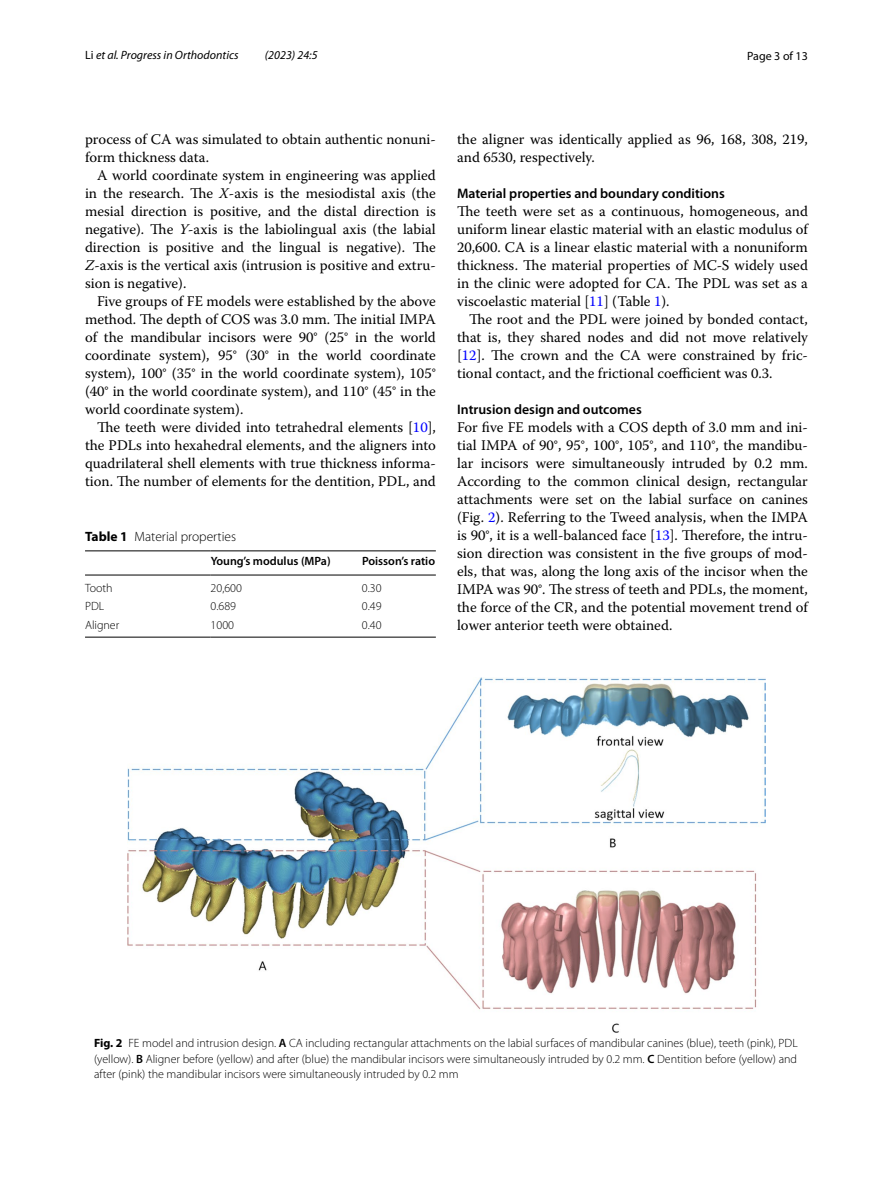
<style>
.page{position:relative;width:893px;height:1187px;background:#fff}
.page>*{position:absolute;margin:0;border:0;box-sizing:border-box;transform-origin:0 0}
.t1{font:14.7px/18px "Warnock Pro";color:#000;text-align:justify}
.t2{font:600 13.8px "Myriad Pro";color:#000}
.t3{font:300 13.5px "Myriad Pro";color:#000}
.t4{font:300 12px/15px "Myriad Pro";color:#000;text-align:justify}
.t5{font:italic 12px "Myriad Pro";color:#000}
.t6{font:600 12px "Myriad Pro";color:#000}
.t7{font:12px "Myriad Pro";color:#000}
.s1{font-style:normal}
.s2{font-style:italic}
.s3{color:#00f}
.s4{font-weight:700}
.s5{font-weight:600}
</style>
<div class="page">
<hr style="left:85px;top:550px;width:126px;height:1px;background:#000">
<hr style="left:85px;top:574px;width:126px;height:1px;background:#000">
<hr style="left:211px;top:550px;width:151px;height:1px;background:#000">
<hr style="left:211px;top:574px;width:151px;height:1px;background:#000">
<hr style="left:362px;top:550px;width:74px;height:1px;background:#000">
<hr style="left:362px;top:574px;width:74px;height:1px;background:#000">
<hr style="left:85px;top:637px;width:126px;height:1px;background:#000">
<hr style="left:211px;top:637px;width:151px;height:1px;background:#000">
<hr style="left:362px;top:637px;width:74px;height:1px;background:#000">
<img style="left:128px;top:677px;width:637px;height:355px">
<p class="t5" style="left:85px;top:48px;width:155px"><span class="s1">Li</span> et al. Progress in Orthodontics</p>
<p class="t5" style="left:265px;top:48px;width:54px">(2023) 24:5</p>
<p class="t7" style="left:747px;top:48px;width:62px">Page 3 of 13</p>
<p class="t1" style="left:85px;top:130px;width:352px">process of CA was simulated to obtain authentic nonuni&shy;form thickness data.</p>
<p class="t1" style="left:85px;top:166px;width:352px;text-indent:12px">A world coordinate system in engineering was applied in the research. The <span class="s2">X</span>-axis is the mesiodistal axis (the mesial direction is positive, and the distal direction is negative). The <span class="s2">Y</span>-axis is the labiolingual axis (the labial direction is positive and the lingual is negative). The <span class="s2">Z</span>-axis is the vertical axis (intrusion is positive and extru&shy;sion is negative).</p>
<p class="t1" style="left:85px;top:292px;width:352px;text-indent:12px">Five groups of FE models were established by the above method. The depth of COS was 3.0 mm. The initial IMPA of the mandibular incisors were 90° (25° in the world coordinate system), 95° (30° in the world coordinate system), 100° (35° in the world coordinate system), 105° (40° in the world coordinate system), and 110° (45° in the world coordinate system).</p>
<p class="t1" style="left:85px;top:418px;width:352px;text-indent:12px">The teeth were divided into tetrahedral elements [<span class="s3">10</span>], the PDLs into hexahedral elements, and the aligners into quadrilateral shell elements with true thickness informa&shy;tion. The number of elements for the dentition, PDL, and</p>
<p class="t3" style="left:85px;top:529px;width:153px"><span class="s4">Table 1</span> Material properties</p>
<p class="t6" style="left:211px;top:553px;width:122px">Young’s modulus (MPa)</p>
<p class="t6" style="left:362px;top:553px;width:75px">Poisson’s ratio</p>
<p class="t4" style="left:85px;top:581px;width:29px">Tooth</p>
<p class="t4" style="left:211px;top:581px;width:33px">20,600</p>
<p class="t4" style="left:362px;top:581px;width:21px">0.30</p>
<p class="t4" style="left:85px;top:599px;width:21px">PDL</p>
<p class="t4" style="left:211px;top:599px;width:27px">0.689</p>
<p class="t4" style="left:362px;top:599px;width:21px">0.49</p>
<p class="t4" style="left:85px;top:617px;width:36px">Aligner</p>
<p class="t4" style="left:211px;top:617px;width:25px">1000</p>
<p class="t4" style="left:362px;top:617px;width:21px">0.40</p>
<p class="t1" style="left:457px;top:130px;width:352px">the aligner was identically applied as 96, 168, 308, 219, and 6530, respectively.</p>
<p class="t2" style="left:457px;top:184px;width:269px">Material properties and boundary conditions</p>
<p class="t1" style="left:457px;top:202px;width:352px">The teeth were set as a continuous, homogeneous, and uniform linear elastic material with an elastic modulus of 20,600. CA is a linear elastic material with a nonuniform thickness. The material properties of MC-S widely used in the clinic were adopted for CA. The PDL was set as a viscoelastic material [<span class="s3">11</span>] (Table <span class="s3">1</span>).</p>
<p class="t1" style="left:457px;top:310px;width:352px;text-indent:12px">The root and the PDL were joined by bonded contact, that is, they shared nodes and did not move relatively [<span class="s3">12</span>]. The crown and the CA were constrained by fric&shy;tional contact, and the frictional coefficient was 0.3.</p>
<p class="t2" style="left:457px;top:400px;width:186px">Intrusion design and outcomes</p>
<p class="t1" style="left:457px;top:418px;width:352px">For five FE models with a COS depth of 3.0 mm and ini&shy;tial IMPA of 90°, 95°, 100°, 105°, and 110°, the mandibu&shy;lar incisors were simultaneously intruded by 0.2 mm.<br>According to the common clinical design, rectangular attachments were set on the labial surface on canines (Fig. <span class="s3">2</span>). Referring to the Tweed analysis, when the IMPA is 90°, it is a well-balanced face [<span class="s3">13</span>]. Therefore, the intru&shy;sion direction was consistent in the five groups of mod&shy;els, that was, along the long axis of the incisor when the IMPA was 90°. The stress of teeth and PDLs, the moment, the force of the CR, and the potential movement trend of lower anterior teeth were obtained.</p>
<p class="t4" style="left:94px;top:1036px;width:705px"><span class="s4">Fig. 2</span> FE model and intrusion design. <span class="s5">A</span> CA including rectangular attachments on the labial surfaces of mandibular canines (blue), teeth (pink), PDL (yellow). <span class="s5">B</span> Aligner before (yellow) and after (blue) the mandibular incisors were simultaneously intruded by 0.2 mm. <span class="s5">C</span> Dentition before (yellow) and after (pink) the mandibular incisors were simultaneously intruded by 0.2 mm</p>
</div>
